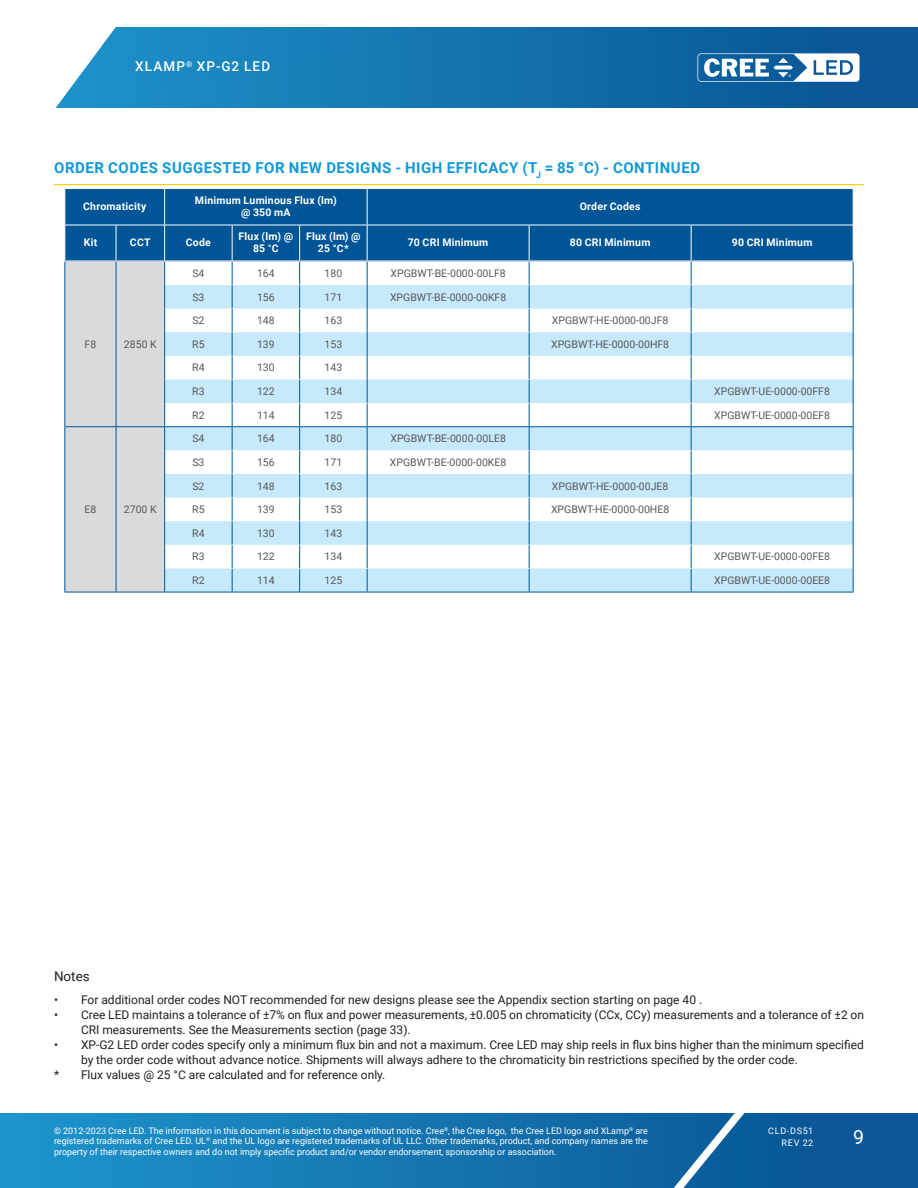
<style>
.page{position:relative;width:918px;height:1188px;background:#fff}
.page>*{position:absolute;margin:0;border:0;box-sizing:border-box;transform-origin:0 0}
.t1{font:19.5px "Roboto";color:#fff}
.t2{font:700 15px "Roboto";letter-spacing:.035em;color:#0f99d6}
.t3{font:500 13.5px "Roboto";letter-spacing:.085em;color:#fff}
.t4{font:13.5px "Roboto";color:#221f1f}
.t5{font:12px/15px "Roboto";color:#221f1f}
.t6{font:10.5px "Roboto";color:#57585a}
.t7{font:700 10.5px/12px "Roboto";letter-spacing:.02em;color:#fff;text-align:center}
.t8{font:9px/10.8px "Roboto";color:#fff;text-align:justify}
.t9{font:9px/12px "Roboto";letter-spacing:.085em;color:#fff;text-align:right}
.s1{font-weight:400}
</style>
<div class="page">
<img style="left:0;top:1113px;width:918px;height:75px">
<svg style="left:644px;top:1113px;width:117px;height:75px;background:#1d6ca5"></svg>
<svg style="left:85px;top:27px;width:833px;height:81px;background:#1573ae"></svg>
<img style="left:55px;top:68px;width:30px;height:40px">
<svg style="left:698px;top:53px;width:162px;height:29px"></svg>
<div style="left:65px;top:189px;width:788px;height:71px;background:#005596"></div>
<svg style="left:165px;top:285px;width:688px;height:307px;fill:#c6eafb"></svg>
<hr style="left:164px;top:189px;width:1px;height:36px;background:#fff">
<hr style="left:367px;top:189px;width:1px;height:36px;background:#fff">
<hr style="left:116px;top:225px;width:1px;height:35px;background:#fff">
<hr style="left:164px;top:225px;width:1px;height:35px;background:#fff">
<hr style="left:232px;top:225px;width:1px;height:35px;background:#fff">
<hr style="left:299px;top:225px;width:1px;height:35px;background:#fff">
<hr style="left:367px;top:225px;width:1px;height:35px;background:#fff">
<hr style="left:529px;top:225px;width:1px;height:35px;background:#fff">
<hr style="left:691px;top:225px;width:1px;height:35px;background:#fff">
<hr style="left:165px;top:592px;width:67px;height:1px;background:#005596">
<hr style="left:232px;top:592px;width:68px;height:1px;background:#005596">
<hr style="left:300px;top:592px;width:67px;height:1px;background:#005596">
<hr style="left:367px;top:592px;width:162px;height:1px;background:#005596">
<hr style="left:529px;top:592px;width:162px;height:1px;background:#005596">
<hr style="left:691px;top:592px;width:163px;height:1px;background:#005596">
<hr style="left:64px;top:225px;width:52px;height:1px;background:#fff">
<hr style="left:116px;top:225px;width:49px;height:1px;background:#fff">
<hr style="left:165px;top:225px;width:67px;height:1px;background:#fff">
<hr style="left:232px;top:225px;width:68px;height:1px;background:#fff">
<hr style="left:300px;top:225px;width:67px;height:1px;background:#fff">
<hr style="left:367px;top:225px;width:162px;height:1px;background:#fff">
<hr style="left:529px;top:225px;width:162px;height:1px;background:#fff">
<hr style="left:691px;top:225px;width:163px;height:1px;background:#fff">
<hr style="left:64px;top:260px;width:52px;height:2px;background:#bbcce7">
<hr style="left:116px;top:260px;width:49px;height:2px;background:#bbcce7">
<hr style="left:165px;top:260px;width:67px;height:2px;background:#bbcce7">
<hr style="left:232px;top:260px;width:68px;height:2px;background:#bbcce7">
<hr style="left:300px;top:260px;width:67px;height:2px;background:#bbcce7">
<hr style="left:367px;top:260px;width:162px;height:2px;background:#bbcce7">
<hr style="left:529px;top:260px;width:162px;height:2px;background:#bbcce7">
<hr style="left:691px;top:260px;width:163px;height:2px;background:#bbcce7">
<hr style="left:529px;top:426px;width:162px;height:1px;background:#005596">
<hr style="left:691px;top:426px;width:163px;height:1px;background:#005596">
<svg style="left:691px;top:262px;width:1px;height:330px"></svg>
<svg style="left:853px;top:262px;width:1px;height:330px"></svg>
<hr style="left:64px;top:592px;width:52px;height:1px;background:#005596">
<hr style="left:116px;top:592px;width:49px;height:1px;background:#005596">
<hr style="left:165px;top:426px;width:67px;height:1px;background:#005596">
<div style="left:64px;top:261px;width:101px;height:331px;background:#d9dadc"></div>
<hr style="left:232px;top:426px;width:68px;height:1px;background:#005596">
<svg style="left:232px;top:262px;width:1px;height:330px"></svg>
<hr style="left:300px;top:426px;width:67px;height:1px;background:#005596">
<svg style="left:299px;top:262px;width:1px;height:330px"></svg>
<hr style="left:367px;top:426px;width:162px;height:1px;background:#005596">
<svg style="left:367px;top:262px;width:1px;height:330px"></svg>
<svg style="left:529px;top:262px;width:1px;height:330px"></svg>
<hr style="left:54px;top:184px;width:810px;height:1px;background:#ffce00">
<p class="t3" style="left:135px;top:59px;width:136px">XLAMP<sup>®</sup> XP-G2 LED</p>
<p class="t2" style="left:54px;top:161px;width:647px">ORDER CODES SUGGESTED FOR NEW DESIGNS - HIGH EFFICACY (T<sub>J</sub> = 85 °C) - CONTINUED</p>
<p class="t7" style="left:83px;top:201px;width:65px">Chromaticity</p>
<p class="t7" style="left:195px;top:194px;width:143px">Minimum Luminous Flux (lm) @ 350 mA</p>
<p class="t7" style="left:580px;top:201px;width:62px">Order Codes</p>
<p class="t7" style="left:84px;top:237px;width:15px">Kit</p>
<p class="t7" style="left:130px;top:237px;width:22px">CCT</p>
<p class="t7" style="left:186px;top:237px;width:27px">Code</p>
<p class="t7" style="left:239px;top:230px;width:56px">Flux (lm) @<br>85 <span class="s1">°</span>C</p>
<p class="t7" style="left:306px;top:230px;width:56px">Flux (lm) @<br>25 °C*</p>
<p class="t7" style="left:408px;top:237px;width:82px">70 CRI Minimum</p>
<p class="t7" style="left:570px;top:237px;width:82px">80 CRI Minimum</p>
<p class="t7" style="left:732px;top:237px;width:82px">90 CRI Minimum</p>
<p class="t6" style="left:85px;top:337px;width:13px">F8</p>
<p class="t6" style="left:124px;top:337px;width:34px">2850 K</p>
<p class="t6" style="left:85px;top:502px;width:13px">E8</p>
<p class="t6" style="left:124px;top:502px;width:34px">2700 K</p>
<p class="t6" style="left:192px;top:266px;width:14px">S4</p>
<p class="t6" style="left:257px;top:266px;width:19px">164</p>
<p class="t6" style="left:325px;top:266px;width:19px">180</p>
<p class="t6" style="left:391px;top:266px;width:117px">XPGBWT‑BE‑0000‑00LF8</p>
<p class="t6" style="left:192px;top:293px;width:14px">S3</p>
<p class="t6" style="left:257px;top:293px;width:19px">156</p>
<p class="t6" style="left:325px;top:293px;width:19px">171</p>
<p class="t6" style="left:390px;top:289px;width:118px">XPGBWT‑BE‑0000‑00KF8</p>
<p class="t6" style="left:192px;top:316px;width:14px">S2</p>
<p class="t6" style="left:257px;top:313px;width:19px">148</p>
<p class="t6" style="left:325px;top:316px;width:19px">163</p>
<p class="t6" style="left:552px;top:313px;width:118px">XPGBWT‑HE‑0000‑00JF8</p>
<p class="t6" style="left:192px;top:340px;width:14px">R5</p>
<p class="t6" style="left:257px;top:337px;width:19px">139</p>
<p class="t6" style="left:325px;top:340px;width:19px">153</p>
<p class="t6" style="left:551px;top:337px;width:120px">XPGBWT‑HE‑0000‑00HF8</p>
<p class="t6" style="left:192px;top:360px;width:14px">R4</p>
<p class="t6" style="left:257px;top:363px;width:19px">130</p>
<p class="t6" style="left:325px;top:360px;width:19px">143</p>
<p class="t6" style="left:192px;top:387px;width:14px">R3</p>
<p class="t6" style="left:257px;top:387px;width:19px">122</p>
<p class="t6" style="left:325px;top:384px;width:19px">134</p>
<p class="t6" style="left:714px;top:384px;width:117px">XPGBWT‑UE‑0000‑00FF8</p>
<p class="t6" style="left:192px;top:411px;width:14px">R2</p>
<p class="t6" style="left:257px;top:408px;width:19px">114</p>
<p class="t6" style="left:325px;top:411px;width:19px">125</p>
<p class="t6" style="left:714px;top:408px;width:117px">XPGBWT‑UE‑0000‑00EF8</p>
<p class="t6" style="left:192px;top:431px;width:14px">S4</p>
<p class="t6" style="left:257px;top:431px;width:19px">164</p>
<p class="t6" style="left:325px;top:431px;width:19px">180</p>
<p class="t6" style="left:390px;top:431px;width:117px">XPGBWT‑BE‑0000‑00LE8</p>
<p class="t6" style="left:192px;top:458px;width:14px">S3</p>
<p class="t6" style="left:257px;top:458px;width:19px">156</p>
<p class="t6" style="left:325px;top:458px;width:19px">171</p>
<p class="t6" style="left:390px;top:455px;width:118px">XPGBWT‑BE‑0000‑00KE8</p>
<p class="t6" style="left:192px;top:482px;width:14px">S2</p>
<p class="t6" style="left:257px;top:478px;width:19px">148</p>
<p class="t6" style="left:325px;top:482px;width:19px">163</p>
<p class="t6" style="left:552px;top:478px;width:118px">XPGBWT‑HE‑0000‑00JE8</p>
<p class="t6" style="left:192px;top:505px;width:14px">R5</p>
<p class="t6" style="left:257px;top:502px;width:19px">139</p>
<p class="t6" style="left:325px;top:505px;width:19px">153</p>
<p class="t6" style="left:551px;top:502px;width:120px">XPGBWT‑HE‑0000‑00HE8</p>
<p class="t6" style="left:192px;top:526px;width:14px">R4</p>
<p class="t6" style="left:257px;top:529px;width:19px">130</p>
<p class="t6" style="left:325px;top:526px;width:19px">143</p>
<p class="t6" style="left:192px;top:552px;width:14px">R3</p>
<p class="t6" style="left:257px;top:552px;width:19px">122</p>
<p class="t6" style="left:325px;top:549px;width:19px">134</p>
<p class="t6" style="left:714px;top:549px;width:117px">XPGBWT‑UE‑0000‑00FE8</p>
<p class="t6" style="left:192px;top:576px;width:14px">R2</p>
<p class="t6" style="left:257px;top:573px;width:19px">114</p>
<p class="t6" style="left:325px;top:576px;width:19px">125</p>
<p class="t6" style="left:714px;top:573px;width:118px">XPGBWT‑UE‑0000‑00EE8</p>
<p class="t4" style="left:54px;top:967px;width:37px">Notes</p>
<p class="t5" style="left:54px;top:993px;width:650px">• For additional order codes NOT recommended for new designs please see the Appendix section starting on page 40 .</p>
<p class="t5" style="left:81px;top:1008px;width:784px;text-indent:-27px">• Cree LED maintains a tolerance of ±7% on 昀氀ux and power measurements, ±0.005 on chromaticity (CCx, CCy) measurements and a tolerance of ±2 on<br>CRI measurements. See the Measurements section (page 33).</p>
<p class="t5" style="left:54px;top:1038px;width:812px">• XP‑G2 LED order codes specify only a minimum 昀氀ux bin and not a maximum. Cree LED may ship reels in 昀氀ux bins higher than the minimum speci昀椀ed</p>
<p class="t5" style="left:81px;top:1051px;width:718px">by the order code without advance notice. Shipments will always adhere to the chromaticity bin restrictions speci昀椀ed by the order code.</p>
<p class="t5" style="left:54px;top:1068px;width:333px">* Flux values @ 25 °C are calculated and for reference only.</p>
<p class="t8" style="left:54px;top:1126px;width:596px">© 2012-2023 Cree LED. The information in this document is subject to change without notice. Cree<sup>®</sup>, the Cree logo, the Cree LED logo and XLamp<sup>®</sup> are registered trademarks of Cree LED. UL<sup>®</sup> and the UL logo are registered trademarks of UL LLC. Other trademarks, product, and company names are the property of their respective owners and do not imply speci昀椀c product and/or vendor endorsement, sponsorship or association.</p>
<p class="t9" style="left:768px;top:1125px;width:47px">CLD-DS51<br>REV 22</p>
<h1 class="t1" style="left:853px;top:1123px;width:12px">9</h1>
</div>
